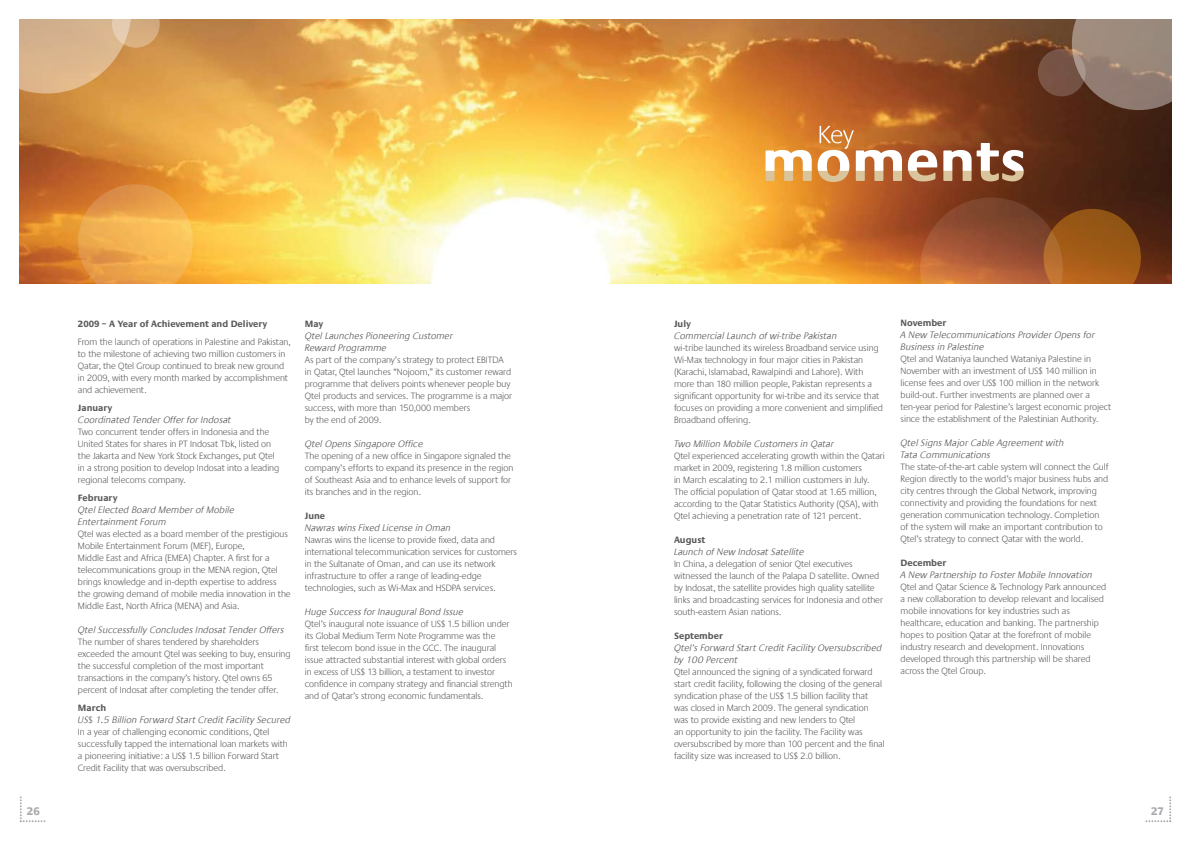
<style>
.page{position:relative;width:1191px;height:842px;background:#fff}
.page>*{position:absolute;margin:0;border:0;box-sizing:border-box;transform-origin:0 0}
.t1{font:700 11.5px "Praxis";color:#a7a9ac}
.t2{font:300 9.5px/12px "Praxis";color:#58595b}
.t3{font:italic 300 9.5px/12px "Praxis Com";color:#58595b}
.t4{font:700 9.5px "Praxis";color:#58595b}
.s1{font-family:"Praxis";font-style:normal}
</style>
<div class="page">
<svg style="left:20px;top:796px;width:25px;height:26px"></svg>
<svg style="left:1145px;top:796px;width:26px;height:26px"></svg>
<img style="left:20px;top:20px;width:1151px;height:263px">
<svg style="left:78px;top:184px;width:115px;height:99px;background:#eca548"></svg>
<svg style="left:1071px;top:20px;width:100px;height:90px;background:#907a6d"></svg>
<svg style="left:920px;top:197px;width:220px;height:86px;background:#945025"></svg>
<svg style="left:20px;top:20px;width:140px;height:74px;background:#d8ab78"></svg>
<svg style="left:1037px;top:49px;width:48px;height:47px;background:#7b5849"></svg>
<svg style="left:765px;top:150px;width:46px;height:31px"></svg>
<svg style="left:817px;top:126px;width:85px;height:56px"></svg>
<svg style="left:908px;top:150px;width:29px;height:31px"></svg>
<svg style="left:943px;top:143px;width:80px;height:38px"></svg>
<p class="t4" style="left:78px;top:318px;width:191px">2009 – A Year of Achievement and Delivery</p>
<p class="t2" style="left:78px;top:336px;width:214px">From the launch of operations in Palestine and Pakistan, to the milestone of achieving two million customers in Qatar, the Qtel Group continued to break new ground in 2009, with every month marked by accomplishment and achievement.</p>
<p class="t4" style="left:78px;top:402px;width:36px">January</p>
<p class="t3" style="left:78px;top:413px;width:155px">Coordinated Tender Offer for Indosat</p>
<p class="t2" style="left:78px;top:426px;width:203px">Two concurrent tender offers in Indonesia and the United States for shares in PT Indosat Tbk, listed on the Jakarta and New York Stock Exchanges, put Qtel in a strong position to develop Indosat into a leading regional telecoms company.</p>
<p class="t4" style="left:78px;top:492px;width:41px">February</p>
<p class="t3" style="left:78px;top:503px;width:158px">Qtel Elected Board Member of Mobile<br>Entertainment Forum</p>
<p class="t2" style="left:78px;top:528px;width:214px">Qtel was elected as a board member of the prestigious Mobile Entertainment Forum (MEF), Europe,<br>Middle East and Africa (EMEA) Chapter. A first for a telecommunications group in the MENA region, Qtel brings knowledge and in-depth expertise to address the growing demand of mobile media innovation in the Middle East, North Africa (MENA) and Asia.</p>
<p class="t3" style="left:78px;top:623px;width:208px">Qtel Successfully Concludes Indosat Tender Offers</p>
<p class="t2" style="left:78px;top:636px;width:214px">The number of shares tendered by shareholders exceeded the amount Qtel was seeking to buy, ensuring the successful completion of the most important transactions in the company’s history. Qtel owns 65 percent of Indosat after completing the tender offer.</p>
<p class="t4" style="left:78px;top:702px;width:30px">March</p>
<p class="t3" style="left:78px;top:713px;width:214px">US<span class="s1">$</span> 1.5 Billion Forward Start Credit Facility Secured</p>
<p class="t2" style="left:78px;top:726px;width:211px">In a year of challenging economic conditions, Qtel successfully tapped the international loan markets with a pioneering initiative: a US$ 1.5 billion Forward Start Credit Facility that was oversubscribed.</p>
<p class="t4" style="left:305px;top:318px;width:20px">May</p>
<p class="t3" style="left:305px;top:329px;width:150px">Qtel Launches Pioneering Customer<br>Reward Programme</p>
<p class="t2" style="left:305px;top:354px;width:209px">As part of the company’s strategy to protect EBITDA in Qatar, Qtel launches “Nojoom,” its customer reward programme that delivers points whenever people buy Qtel products and services. The programme is a major success, with more than 150,000 members<br>by the end of 2009.</p>
<p class="t3" style="left:305px;top:437px;width:120px">Qtel Opens Singapore Office</p>
<p class="t2" style="left:305px;top:450px;width:210px">The opening of a new office in Singapore signaled the company’s efforts to expand its presence in the region of Southeast Asia and to enhance levels of support for its branches and in the region.</p>
<p class="t4" style="left:305px;top:510px;width:22px">June</p>
<p class="t3" style="left:305px;top:521px;width:147px">Nawras wins Fixed License in Oman</p>
<p class="t2" style="left:305px;top:534px;width:214px">Nawras wins the license to provide fixed, data and international telecommunication services for customers in the Sultanate of Oman, and can use its network infrastructure to offer a range of leading-edge technologies, such as Wi-Max and HSDPA services.</p>
<p class="t3" style="left:305px;top:605px;width:160px">Huge Success for Inaugural Bond Issue</p>
<p class="t2" style="left:305px;top:618px;width:209px">Qtel’s inaugural note issuance of US$ 1.5 billion under its Global Medium Term Note Programme was the<br>first telecom bond issue in the GCC. The inaugural issue attracted substantial interest with global orders in excess of US$ 13 billion, a testament to investor confidence in company strategy and financial strength and of Qatar’s strong economic fundamentals.</p>
<p class="t4" style="left:674px;top:318px;width:18px">July</p>
<p class="t3" style="left:674px;top:329px;width:164px">Commercial Launch of wi-tribe Pakistan</p>
<p class="t2" style="left:674px;top:342px;width:210px">wi-tribe launched its wireless Broadband service using Wi-Max technology in four major cities in Pakistan (Karachi, Islamabad, Rawalpindi and Lahore). With more than 180 million people, Pakistan represents a significant opportunity for wi-tribe and its service that focuses on providing a more convenient and simplified Broadband offering.</p>
<p class="t3" style="left:674px;top:437px;width:161px">Two Million Mobile Customers in Qatar</p>
<p class="t2" style="left:674px;top:450px;width:212px">Qtel experienced accelerating growth within the Qatari market in 2009, registering 1.8 million customers<br>in March escalating to 2.1 million customers in July.<br>The official population of Qatar stood at 1.65 million, according to the Qatar Statistics Authority (QSA), with Qtel achieving a penetration rate of 121 percent.</p>
<p class="t4" style="left:674px;top:534px;width:33px">August</p>
<p class="t3" style="left:674px;top:545px;width:132px">Launch of New Indosat Satellite</p>
<p class="t2" style="left:674px;top:558px;width:210px">In China, a delegation of senior Qtel executives witnessed the launch of the Palapa D satellite. Owned by Indosat, the satellite provides high quality satellite links and broadcasting services for Indonesia and other south-eastern Asian nations.</p>
<p class="t4" style="left:674px;top:630px;width:51px">September</p>
<p class="t3" style="left:674px;top:641px;width:209px">Qtel’s Forward Start Credit Facility Oversubscribed by 100 Percent</p>
<p class="t2" style="left:674px;top:666px;width:212px">Qtel announced the signing of a syndicated forward start credit facility, following the closing of the general syndication phase of the US$ 1.5 billion facility that was closed in March 2009. The general syndication was to provide existing and new lenders to Qtel<br>an opportunity to join the facility. The Facility was oversubscribed by more than 100 percent and the final facility size was increased to US$ 2.0 billion.</p>
<p class="t4" style="left:900px;top:318px;width:47px">November</p>
<p class="t3" style="left:900px;top:329px;width:196px">A New Telecommunications Provider Opens for<br>Business in Palestine</p>
<p class="t2" style="left:900px;top:354px;width:212px">Qtel and Wataniya launched Wataniya Palestine in November with an investment of US$ 140 million in license fees and over US$ 100 million in the network build-out. Further investments are planned over a ten-year period for Palestine’s largest economic project since the establishment of the Palestinian Authority.</p>
<p class="t3" style="left:900px;top:437px;width:165px">Qtel Signs Major Cable Agreement with<br>Tata Communications</p>
<p class="t2" style="left:900px;top:462px;width:209px">The state-of-the-art cable system will connect the Gulf Region directly to the world’s major business hubs and city centres through the Global Network, improving connectivity and providing the foundations for next generation communication technology. Completion of the system will make an important contribution to Qtel’s strategy to connect Qatar with the world.</p>
<p class="t4" style="left:900px;top:558px;width:47px">December</p>
<p class="t3" style="left:900px;top:569px;width:193px">A New Partnership to Foster Mobile Innovation</p>
<p class="t2" style="left:900px;top:582px;width:207px">Qtel and Qatar Science &amp; Technology Park announced a new collaboration to develop relevant and localised mobile innovations for key industries such as healthcare, education and banking. The partnership hopes to position Qatar at the forefront of mobile industry research and development. Innovations developed through this partnership will be shared across the Qtel Group.</p>
<p class="t1" style="left:27px;top:805px;width:15px">26</p>
<p class="t1" style="left:1151px;top:805px;width:14px">27</p>
</div>
